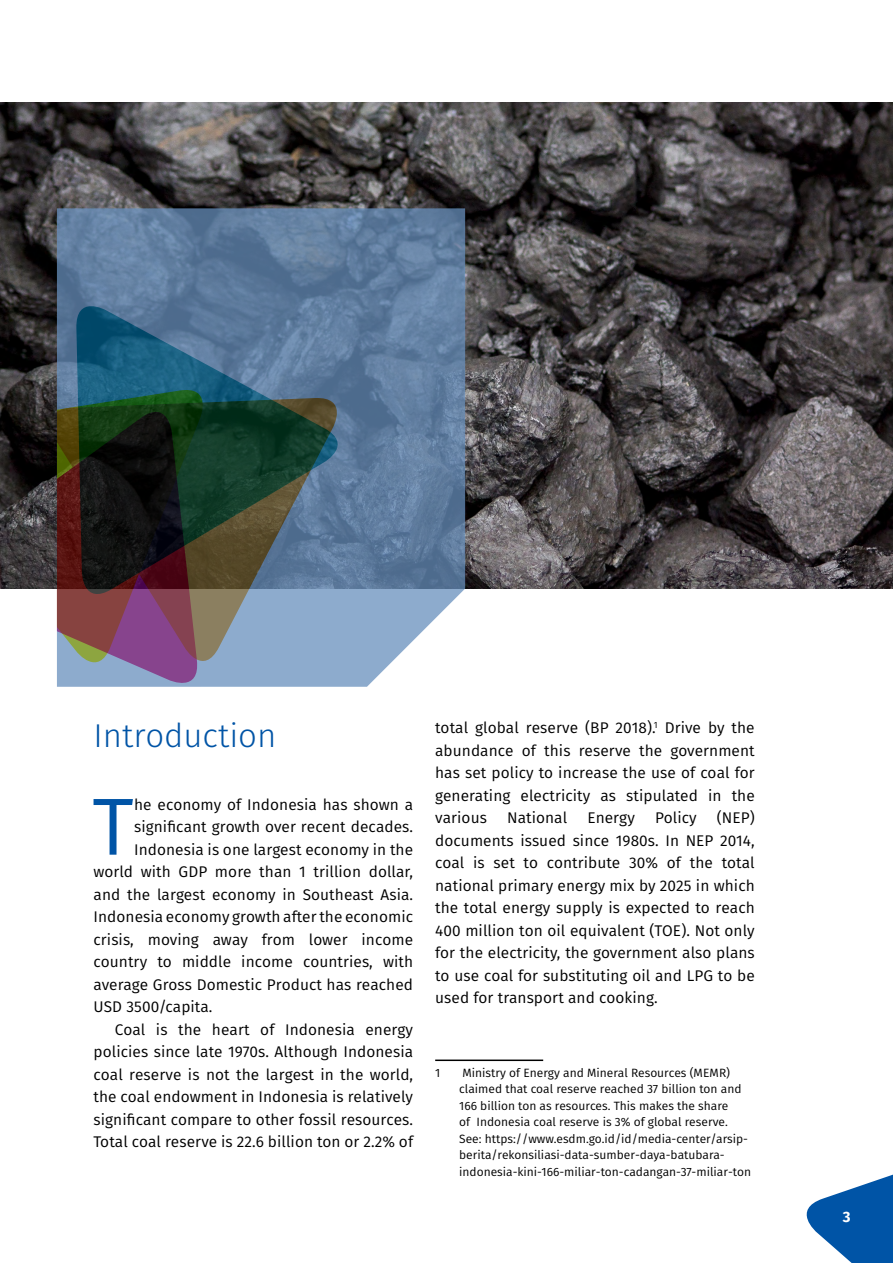
<style>
.page{position:relative;width:893px;height:1263px;background:#fff}
.page>*{position:absolute;margin:0;border:0;box-sizing:border-box;transform-origin:0 0}
.t1{font:80.85px "Fira Sans";color:#0054a6}
.t2{font:300 33px "Fira Sans";color:#0054a6}
.t3{font:15.45px/22.5px "Fira Sans";letter-spacing:.005em;color:#000;text-align:justify}
.t4{font:700 15px "Fira Sans";color:#fff}
.t5{font:12px/16.5px "Fira Sans";color:#000}
</style>
<div class="page">
<svg style="left:806px;top:1174px;width:87px;height:89px"></svg>
<img style="left:0;top:102px;width:893px;height:487px">
<svg style="left:57px;top:208px;width:408px;height:479px;background:#6c88a8"></svg>
<svg style="left:76px;top:294px;width:278px;height:312px;background:#487193"></svg>
<svg style="left:57px;top:678px;width:144px;height:9px"></svg>
<svg style="left:213px;top:397px;width:136px;height:280px;background:#566f77"></svg>
<svg style="left:57px;top:385px;width:156px;height:293px;background:#403738"></svg>
<hr style="left:435px;top:1059px;width:108px;height:2px;background:#000">
<h2 class="t2" style="left:94px;top:712px;width:184px">Introduction</h2>
<p class="t3" style="left:435px;top:716px;width:321px">total global reserve (BP 2018).<sup>1</sup> Drive by the abundance of this reserve the government has set policy to increase the use of coal for generating electricity as stipulated in the various</p>
<h1 class="t1" style="left:92px;top:766px;width:43px">T</h1>
<p class="t3" style="left:134px;top:793px;width:281px">he economy of Indonesia has shown a</p>
<p class="t3" style="left:435px;top:806px;width:321px;text-indent:282px">(NEP) documents issued since 1980s. In NEP 2014, coal is set to contribute 30% of the total national primary energy mix by 2025 in which the total energy supply is expected to reach 400 million ton oil equivalent (TOE). Not only for the electricity, the government also plans to use coal for substituting oil and LPG to be used for transport and cooking.</p>
<p class="t3" style="left:507px;top:806px;width:62px">National</p>
<p class="t3" style="left:587px;top:806px;width:49px">Energy</p>
<p class="t3" style="left:655px;top:806px;width:43px">Policy</p>
<p class="t3" style="left:134px;top:815px;width:280px">significant growth over recent decades.</p>
<p class="t3" style="left:134px;top:838px;width:281px">Indonesia is one largest economy in the</p>
<p class="t3" style="left:94px;top:860px;width:321px">world with GDP more than 1 trillion dollar,</p>
<p class="t3" style="left:94px;top:883px;width:321px">and the largest economy in Southeast Asia.</p>
<p class="t3" style="left:94px;top:905px;width:321px">Indonesia economy growth after the economic</p>
<p class="t3" style="left:94px;top:928px;width:321px">crisis, moving away from lower income</p>
<p class="t3" style="left:94px;top:950px;width:321px">country to middle income countries, with</p>
<p class="t3" style="left:94px;top:973px;width:321px">average Gross Domestic Product has reached</p>
<p class="t3" style="left:94px;top:995px;width:120px">USD 3500/capita.</p>
<p class="t3" style="left:115px;top:1018px;width:300px">Coal is the heart of Indonesia energy</p>
<p class="t3" style="left:94px;top:1040px;width:321px">policies since late 1970s. Although Indonesia</p>
<p class="t3" style="left:94px;top:1063px;width:321px">coal reserve is not the largest in the world,</p>
<p class="t3" style="left:94px;top:1085px;width:321px">the coal endowment in Indonesia is relatively</p>
<p class="t3" style="left:94px;top:1108px;width:321px">significant compare to other fossil resources.</p>
<p class="t3" style="left:94px;top:1130px;width:321px">Total coal reserve is 22.6 billion ton or 2.2% of</p>
<p class="t5" style="left:435px;top:1064px;width:7px">1</p>
<p class="t5" style="left:459px;top:1064px;width:293px">Ministry of Energy and Mineral Resources (MEMR) claimed that coal reserve reached 37 billion ton and 166 billion ton as resources. This makes the share<br>of Indonesia coal reserve is 3% of global reserve.<br>See: https://www.esdm.go.id/id/media-center/arsip&shy;berita/rekonsiliasi-data-sumber-daya-batubara&shy;indonesia-kini-166-miliar-ton-cadangan-37-miliar-ton</p>
<p class="t4" style="left:843px;top:1204px;width:9px">3</p>
</div>
